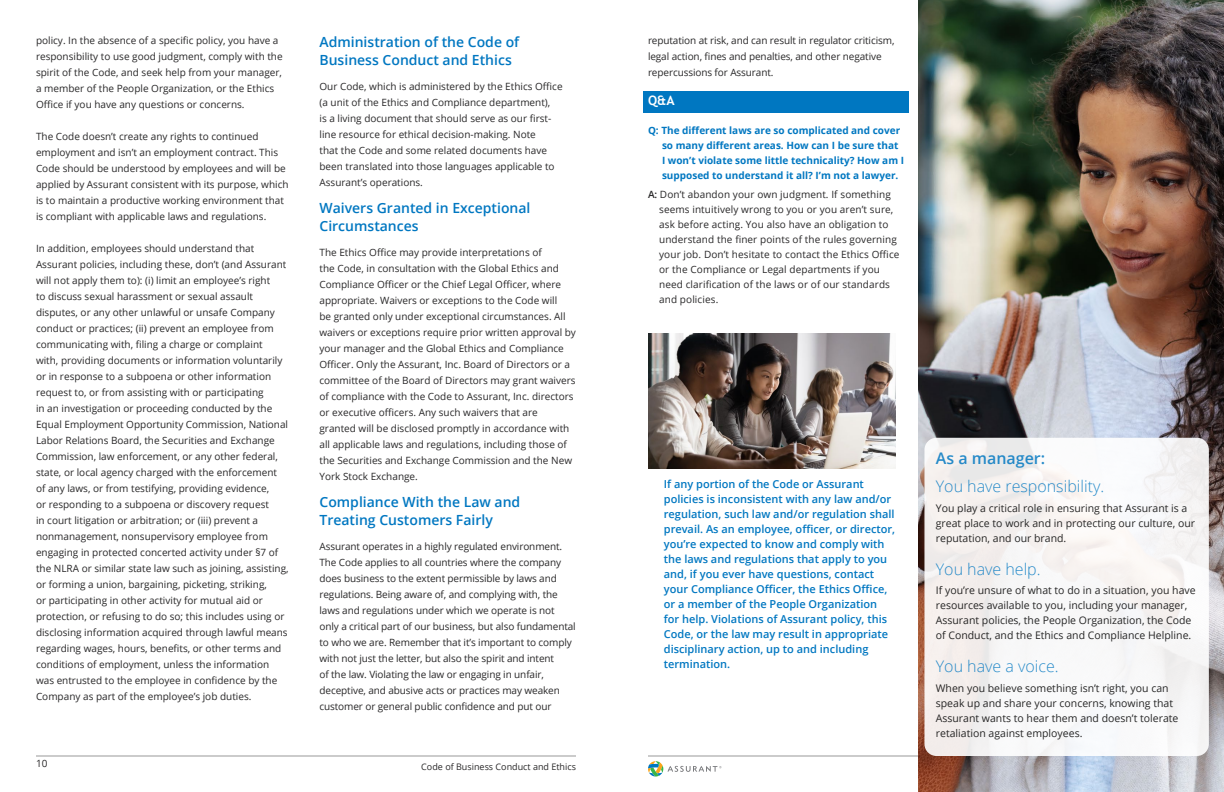
<style>
.page{position:relative;width:1224px;height:792px;background:#fff}
.page>*{position:absolute;margin:0;border:0;box-sizing:border-box;transform-origin:0 0}
.t1{font:300 16px "Open Sans";color:#0077c1}
.t2{font:600 16px "Open Sans";color:#0077c1}
.t3{font:600 14px/18px "Open Sans";color:#0077c1}
.t4{font:700 13px "Trebuchet MS";color:#fff}
.t5{font:600 11px/15px "Open Sans";color:#0077c1}
.t6{font:10.5px/15px "Open Sans";color:#000}
.t7{font:10px/16px "Open Sans";color:#292829}
.t8{font:700 10px/15px "Open Sans";color:#0077c1}
.t9{font:9px "Open Sans";color:#292829}
.s1{font-weight:600}
</style>
<div class="page">
<hr style="left:36px;top:756px;width:540px;height:1px;background:#989899">
<hr style="left:648px;top:756px;width:540px;height:1px;background:#989899">
<svg style="left:648px;top:761px;width:73px;height:16px"></svg>
<div style="left:644px;top:91px;width:265px;height:21px;background:#0077c1"></div>
<img style="left:918px;top:0;width:306px;height:792px">
<div style="left:924px;top:438px;width:285px;height:318px;background:#f7f6f6;border-radius:12px"></div>
<img style="left:648px;top:333px;width:248px;height:136px">
<p class="t7" style="left:36px;top:32px;width:248px">policy. In the absence of a specific policy, you have a responsibility to use good judgment, comply with the spirit of the Code, and seek help from your manager, a member of the People Organization, or the Ethics Office if you have any questions or concerns.</p>
<p class="t7" style="left:36px;top:128px;width:254px">The Code doesn’t create any rights to continued employment and isn’t an employment contract. This Code should be understood by employees and will be applied by Assurant consistent with its purpose, which is to maintain a productive working environment that is compliant with applicable laws and regulations.</p>
<p class="t7" style="left:36px;top:240px;width:254px">In addition, employees should understand that Assurant policies, including these, don’t (and Assurant will not apply them to): (i) limit an employee’s right<br>to discuss sexual harassment or sexual assault disputes, or any other unlawful or unsafe Company conduct or practices; (ii) prevent an employee from communicating with, filing a charge or complaint<br>with, providing documents or information voluntarily or in response to a subpoena or other information request to, or from assisting with or participating<br>in an investigation or proceeding conducted by the Equal Employment Opportunity Commission, National Labor Relations Board, the Securities and Exchange Commission, law enforcement, or any other federal, state, or local agency charged with the enforcement of any laws, or from testifying, providing evidence,<br>or responding to a subpoena or discovery request<br>in court litigation or arbitration; or (iii) prevent a nonmanagement, nonsupervisory employee from engaging in protected concerted activity under §7 of the NLRA or similar state law such as joining, assisting, or forming a union, bargaining, picketing, striking,<br>or participating in other activity for mutual aid or protection, or refusing to do so; this includes using or disclosing information acquired through lawful means regarding wages, hours, benefits, or other terms and conditions of employment, unless the information was entrusted to the employee in confidence by the Company as part of the employee’s job duties.</p>
<p class="t7" style="left:36px;top:755px;width:13px">10</p>
<h2 class="t3" style="left:320px;top:32px;width:201px">Administration of the Code of<br>Business Conduct and Ethics</h2>
<p class="t7" style="left:320px;top:78px;width:245px">Our Code, which is administered by the Ethics Office (a unit of the Ethics and Compliance department),<br>is a living document that should serve as our first&shy;line resource for ethical decision-making. Note<br>that the Code and some related documents have been translated into those languages applicable to Assurant’s operations.</p>
<h2 class="t3" style="left:320px;top:198px;width:213px">Waivers Granted in Exceptional<br>Circumstances</h2>
<p class="t7" style="left:320px;top:244px;width:258px">The Ethics Office may provide interpretations of<br>the Code, in consultation with the Global Ethics and Compliance Officer or the Chief Legal Officer, where appropriate. Waivers or exceptions to the Code will<br>be granted only under exceptional circumstances. All waivers or exceptions require prior written approval by your manager and the Global Ethics and Compliance Officer. Only the Assurant, Inc. Board of Directors or a committee of the Board of Directors may grant waivers of compliance with the Code to Assurant, Inc. directors or executive officers. Any such waivers that are granted will be disclosed promptly in accordance with all applicable laws and regulations, including those of the Securities and Exchange Commission and the New York Stock Exchange.</p>
<h2 class="t3" style="left:320px;top:492px;width:202px">Compliance With the Law and<br>Treating Customers Fairly</h2>
<p class="t7" style="left:320px;top:538px;width:258px">Assurant operates in a highly regulated environment.<br>The Code applies to all countries where the company does business to the extent permissible by laws and regulations. Being aware of, and complying with, the laws and regulations under which we operate is not only a critical part of our business, but also fundamental to who we are. Remember that it’s important to comply with not just the letter, but also the spirit and intent<br>of the law. Violating the law or engaging in unfair, deceptive, and abusive acts or practices may weaken customer or general public confidence and put our</p>
<p class="t9" style="left:421px;top:761px;width:156px">Code of Business Conduct and Ethics</p>
<p class="t7" style="left:648px;top:32px;width:248px">reputation at risk, and can result in regulator criticism, legal action, fines and penalties, and other negative repercussions for Assurant.</p>
<h3 class="t4" style="left:648px;top:92px;width:28px">Q&amp;A</h3>
<p class="t8" style="left:662px;top:122px;width:244px;text-indent:-14px">Q: The different laws are so complicated and cover so many different areas. How can I be sure that I won’t violate some little technicality? How am I supposed to understand it all? I’m not a lawyer.</p>
<p class="t7" style="left:659px;top:187px;width:242px;line-height:15px;text-indent:-11px"><span class="s1">A:</span> Don’t abandon your own judgment. If something seems intuitively wrong to you or you aren’t sure, ask before acting. You also have an obligation to understand the finer points of the rules governing your job. Don’t hesitate to contact the Ethics Office or the Compliance or Legal departments if you need clarification of the laws or of our standards and policies.</p>
<p class="t5" style="left:664px;top:476px;width:233px">If any portion of the Code or Assurant policies is inconsistent with any law and/or regulation, such law and/or regulation shall prevail. As an employee, officer, or director, you’re expected to know and comply with the laws and regulations that apply to you and, if you ever have questions, contact your Compliance Officer, the Ethics Office, or a member of the People Organization for help. Violations of Assurant policy, this Code, or the law may result in appropriate disciplinary action, up to and including termination.</p>
<h1 class="t2" style="left:936px;top:448px;width:111px">As a manager:</h1>
<h1 class="t1" style="left:936px;top:476px;width:170px">You have responsibility.</h1>
<p class="t6" style="left:936px;top:500px;width:261px">You play a critical role in ensuring that Assurant is a great place to work and in protecting our culture, our reputation, and our brand.</p>
<h1 class="t1" style="left:936px;top:558px;width:106px">You have help.</h1>
<p class="t6" style="left:936px;top:583px;width:261px">If you’re unsure of what to do in a situation, you have resources available to you, including your manager, Assurant policies, the People Organization, the Code of Conduct, and the Ethics and Compliance Helpline.</p>
<h1 class="t1" style="left:936px;top:656px;width:124px">You have a voice.</h1>
<p class="t6" style="left:936px;top:680px;width:244px">When you believe something isn’t right, you can speak up and share your concerns, knowing that Assurant wants to hear them and doesn’t tolerate retaliation against employees.</p>
</div>
